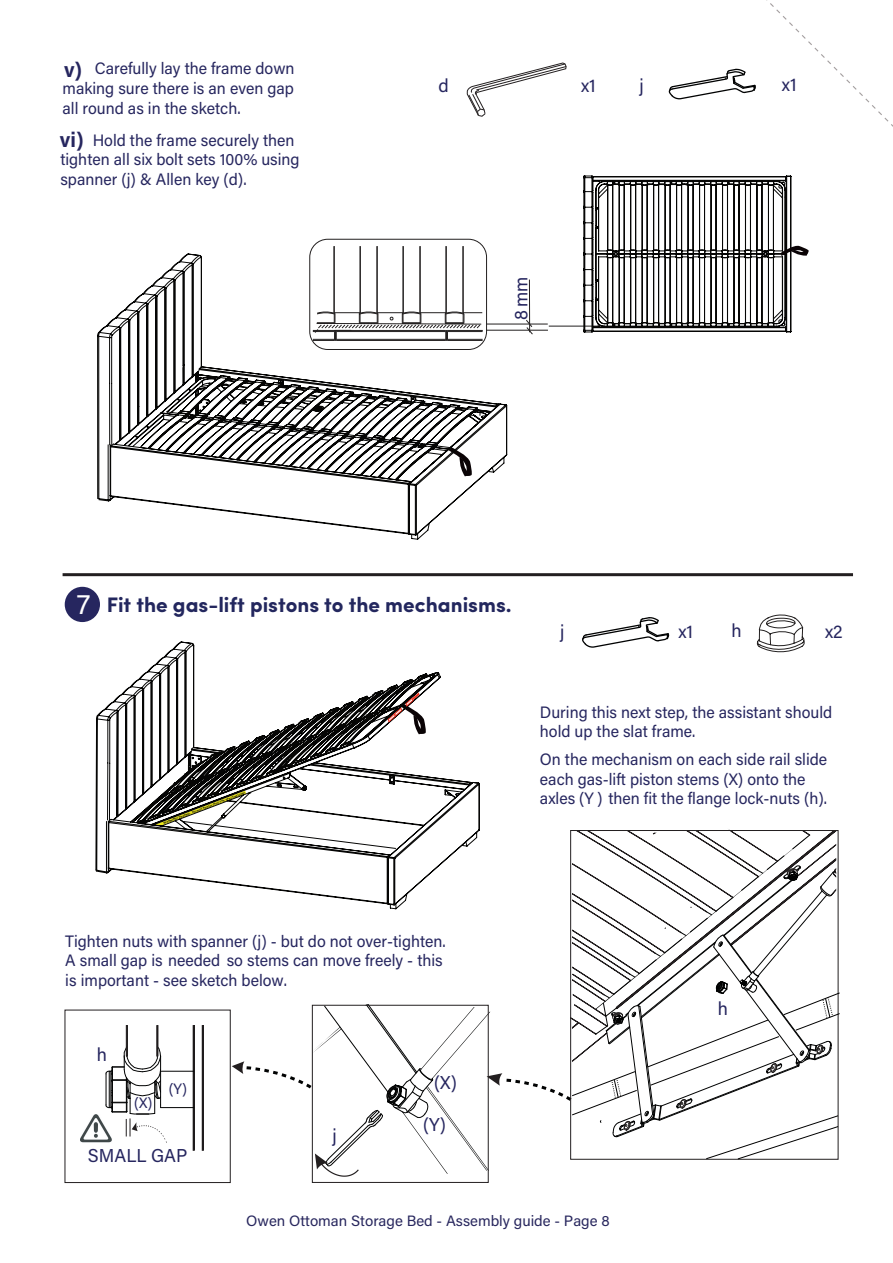
<style>
.page{position:relative;width:893px;height:1263px;background:#fff}
.page>*{position:absolute;margin:0;border:0;box-sizing:border-box;transform-origin:0 0}
.t1{font:28.5px "Acumin Pro";color:#fff}
.t2{font:700 21px "Sofia Pro";color:#23275e}
.t3{font:700 21px "Acumin Pro";color:#26265f}
.t4{font:18.6px "Acumin Pro";color:#26265f}
.t5{font:16.5px/19.8px "Acumin Pro";color:#26265f}
.t6{font:15px "Acumin Pro";color:#28275e}
.t7{font:15px "Acumin Pro";color:#26265f}
.t8{font:700 3px "Calibri";color:#050504;scale:1.11 1}
</style>
<div class="page">
<svg style="left:766px;top:0;width:127px;height:127px"></svg>
<div style="left:65px;top:587px;width:35px;height:35px;background:#26265f;border-radius:50%"></div>
<hr style="left:63px;top:573px;width:790px;height:3px;background:#231f20">
<svg style="left:466px;top:62px;width:101px;height:55px"></svg>
<svg style="left:668px;top:68px;width:88px;height:32px"></svg>
<div style="left:65px;top:1010px;width:165px;height:173px;border:1px solid #231f20"></div>
<img style="left:80px;top:1114px;width:26px;height:29px">
<hr style="left:360px;top:246px;width:1px;height:67px;background:#221f1f">
<hr style="left:377px;top:246px;width:1px;height:67px;background:#221f1f">
<hr style="left:334px;top:246px;width:1px;height:67px;background:#221f1f">
<hr style="left:446px;top:246px;width:1px;height:67px;background:#221f1f">
<hr style="left:463px;top:246px;width:1px;height:67px;background:#221f1f">
<hr style="left:420px;top:246px;width:1px;height:67px;background:#221f1f">
<hr style="left:403px;top:246px;width:1px;height:67px;background:#221f1f">
<hr style="left:486px;top:330px;width:62px;height:1px;background:#221f1f">
<hr style="left:487px;top:324px;width:61px;height:1px;background:#221f1f">
<svg style="left:526px;top:279px;width:7px;height:56px"></svg>
<svg style="left:582px;top:617px;width:88px;height:31px"></svg>
<svg style="left:757px;top:614px;width:48px;height:39px"></svg>
<svg style="left:95px;top:641px;width:385px;height:233px"></svg>
<svg style="left:388px;top:692px;width:39px;height:42px"></svg>
<svg style="left:97px;top:253px;width:411px;height:287px"></svg>
<svg style="left:110px;top:443px;width:5px;height:4px"></svg>
<svg style="left:191px;top:746px;width:4px;height:5px"></svg>
<svg style="left:106px;top:790px;width:734px;height:387px"></svg>
<svg style="left:548px;top:175px;width:261px;height:158px"></svg>
<p class="t3" style="left:64px;top:55px;width:20px">v)</p>
<p class="t5" style="left:63px;top:58px;width:234px;text-align:justify;text-indent:32px">Carefully lay the frame down making sure there is an even gap all round as in the sketch.</p>
<p class="t5" style="left:60px;top:129px;width:241px;text-indent:32px">Hold the frame securely then tighten all six bolt sets 100% using spanner (j) &amp; Allen key (d).</p>
<p class="t3" style="left:60px;top:125px;width:25px">vi)</p>
<p class="t4" style="left:438px;top:73px;width:12px">d</p>
<p class="t4" style="left:581px;top:73px;width:16px">x1</p>
<p class="t4" style="left:639px;top:73px;width:6px">j</p>
<p class="t4" style="left:782px;top:72px;width:16px">x1</p>
<p class="t4" style="left:508px;top:320px;width:45px;rotate:-90deg">8mm</p>
<h1 class="t1" style="left:77px;top:584px;width:15px">7</h1>
<p class="t2" style="left:107px;top:589px;width:406px">Fit the gas-lift pistons to the mechanisms.</p>
<p class="t8" style="left:163px;top:821px;width:80px;rotate:-20deg">WARNING! HAZARD - DO NOT REACH INTO THE SPACE BELOW!</p>
<p class="t4" style="left:560px;top:618px;width:6px">j</p>
<p class="t4" style="left:678px;top:618px;width:16px">x1</p>
<p class="t4" style="left:732px;top:618px;width:12px">h</p>
<p class="t4" style="left:825px;top:619px;width:19px">x2</p>
<p class="t5" style="left:540px;top:701px;width:294px">During this next step, the assistant should hold up the slat frame.</p>
<p class="t5" style="left:540px;top:748px;width:289px">On the mechanism on each side rail slide each gas-lift piston stems (X) onto the axles (Y ) then fit the flange lock-nuts (h).</p>
<p class="t5" style="left:65px;top:930px;width:382px">Tighten nuts with spanner (j) - but do not over-tighten.<br>A small gap is needed so stems can move freely - this is important - see sketch below.</p>
<p class="t4" style="left:97px;top:1041px;width:12px">h</p>
<p class="t7" style="left:134px;top:1092px;width:20px">(X)</p>
<p class="t7" style="left:169px;top:1078px;width:20px">(Y)</p>
<p class="t4" style="left:88px;top:1143px;width:101px">SMALL GAP</p>
<p class="t4" style="left:333px;top:1123px;width:6px">j</p>
<p class="t4" style="left:434px;top:1069px;width:24px">(X)</p>
<p class="t4" style="left:423px;top:1111px;width:24px">(Y)</p>
<p class="t4" style="left:718px;top:996px;width:12px">h</p>
<p class="t6" style="left:246px;top:1210px;width:365px">Owen Ottoman Storage Bed - Assembly guide - Page 8</p>
</div>
